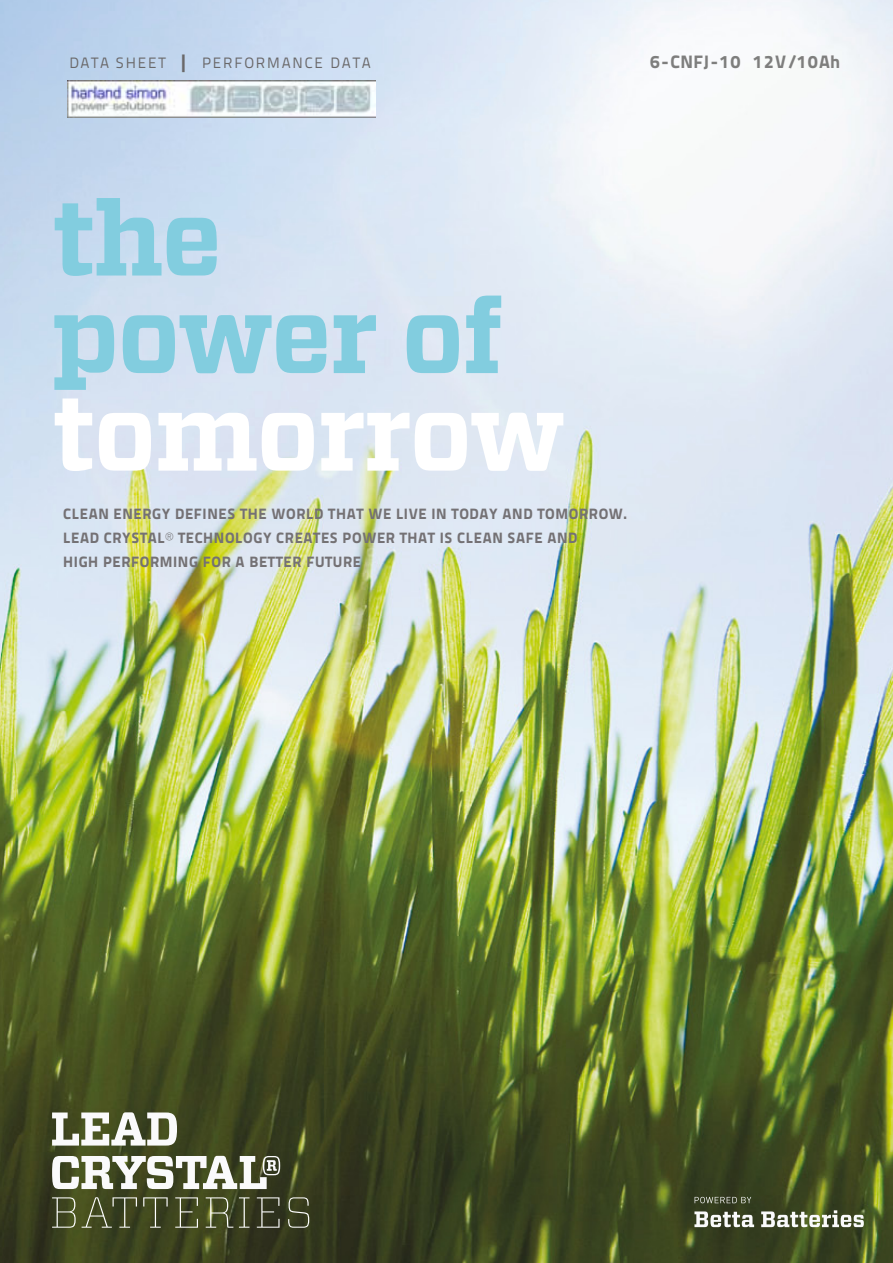
<style>
.page{position:relative;width:893px;height:1263px;background:#fff}
.page>*{position:absolute;margin:0;border:0;box-sizing:border-box;transform-origin:0 0}
.t1{font:700 105px/97.5px "Vitesse";letter-spacing:-.02em;color:#82cddf}
.t2{font:700 105px "Vitesse";letter-spacing:-.02em;color:#fff}
.t3{font:18px "Titillium Text 15 L 999 wt";letter-spacing:.08em;color:#7e7e7d}
.t4{font:15px/24px "Titillium Text 15 L 999 wt";letter-spacing:.04em;color:#747174}
.t5{font:15px "Titillium Text 15 L 400 wt";letter-spacing:.12em;color:#6a6869}
.s1{font-family:"Titillium Text 15 L 999 wt";font-size:18px}
</style>
<div class="page">
<img style="left:0;top:0;width:893px;height:1263px">
<svg style="left:52px;top:1112px;width:125px;height:33px"></svg>
<svg style="left:52px;top:1156px;width:228px;height:33px"></svg>
<svg style="left:52px;top:1197px;width:24px;height:31px"></svg>
<svg style="left:82px;top:1197px;width:55px;height:31px;background:#545a37"></svg>
<svg style="left:143px;top:1197px;width:25px;height:31px"></svg>
<svg style="left:175px;top:1197px;width:23px;height:31px"></svg>
<svg style="left:206px;top:1197px;width:27px;height:31px"></svg>
<svg style="left:239px;top:1197px;width:10px;height:31px"></svg>
<svg style="left:257px;top:1197px;width:23px;height:31px"></svg>
<svg style="left:288px;top:1197px;width:21px;height:31px"></svg>
<svg style="left:694px;top:1210px;width:170px;height:17px"></svg>
<svg style="left:695px;top:1197px;width:56px;height:6px"></svg>
<img style="left:67px;top:80px;width:308px;height:38px">
<p class="t5" style="left:69px;top:53px;width:303px">DATA SHEET <span class="s1">|</span> PERFORMANCE DATA</p>
<p class="t3" style="left:650px;top:50px;width:192px">6-CNFJ-10 12V/10Ah</p>
<h1 class="t1" style="left:52px;top:191px;width:452px">the power of</h1>
<h1 class="t2" style="left:52px;top:364px;width:515px">tomorrow</h1>
<p class="t4" style="left:63px;top:502px;width:566px">CLEAN ENERGY DEFINES THE WORLD THAT WE LIVE IN TODAY AND TOMORROW.<br>LEAD CRYSTAL® TECHNOLOGY CREATES POWER THAT IS CLEAN SAFE AND<br>HIGH PERFORMING FOR A BETTER FUTURE</p>
</div>
